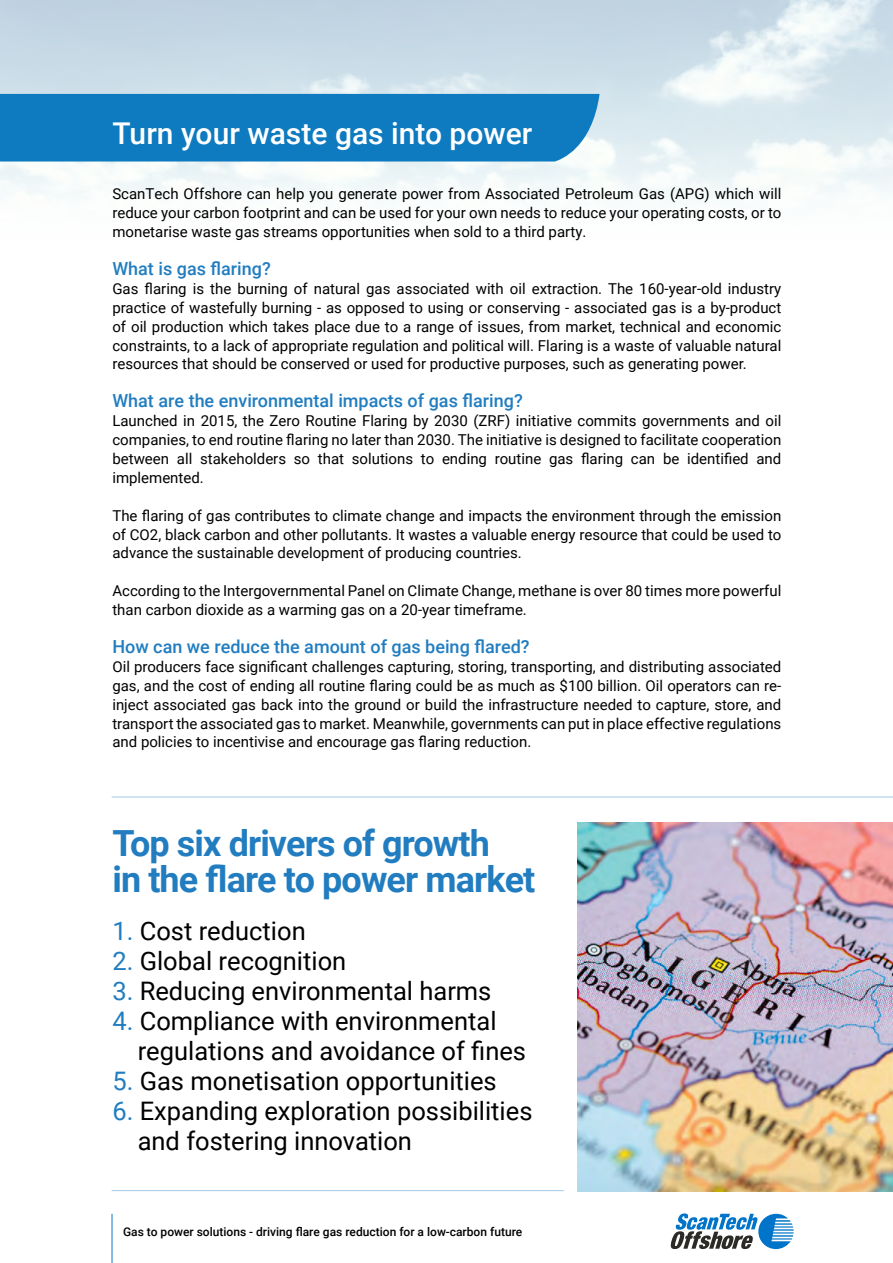
<style>
.page{position:relative;width:893px;height:1263px;background:#fff}
.page>*{position:absolute;margin:0;border:0;box-sizing:border-box;transform-origin:0 0}
.t1{font:700 36px/36px "Roboto";letter-spacing:-.025em;color:#217dc0}
.t2{font:500 30px "Roboto";color:#fff}
.t3{font:25.5px/30px "Roboto";color:#000}
.t4{font:500 18px "Roboto";color:#217dc0}
.t5{font:15px/18.9px "Roboto";color:#000;text-align:justify}
.t6{font:500 12px "Roboto";color:#000}
.s1{color:#217dc0}
</style>
<div class="page">
<hr style="left:892px;top:0;width:1px;height:822px;background:#1d142b">
<img style="left:577px;top:822px;width:316px;height:369px">
<hr style="left:112px;top:1214px;width:1px;height:49px;background:#0e7abf">
<svg style="left:671px;top:1213px;width:123px;height:36px"></svg>
<div style="left:0;top:94px;width:600px;height:68px;background:#0e7abf"></div>
<hr style="left:112px;top:1190px;width:452px;height:1px;background:#0e7abf">
<hr style="left:112px;top:797px;width:781px;height:1px;background:#0e7abf">
<h2 class="t2" style="left:112px;top:113px;width:422px">Turn your waste gas into power</h2>
<p class="t5" style="left:112px;top:184px;width:670px">ScanTech Offshore can help you generate power from Associated Petroleum Gas (APG) which will reduce your carbon footprint and can be used for your own needs to reduce your operating costs, or to monetarise waste gas streams opportunities when sold to a third party.</p>
<p class="t4" style="left:112px;top:256px;width:160px">What is gas flaring?</p>
<p class="t5" style="left:112px;top:278px;width:670px">Gas flaring is the burning of natural gas associated with oil extraction. The 160-year-old industry practice of wastefully burning - as opposed to using or conserving - associated gas is a by-product of oil production which takes place due to a range of issues, from market, technical and economic constraints, to a lack of appropriate regulation and political will. Flaring is a waste of valuable natural resources that should be conserved or used for productive purposes, such as generating power.</p>
<p class="t4" style="left:112px;top:388px;width:412px">What are the environmental impacts of gas flaring?</p>
<p class="t5" style="left:112px;top:411px;width:670px">Launched in 2015, the Zero Routine Flaring by 2030 (ZRF) initiative commits governments and oil companies, to end routine flaring no later than 2030. The initiative is designed to facilitate cooperation between all stakeholders so that solutions to ending routine gas flaring can be identified and implemented.</p>
<p class="t5" style="left:112px;top:505px;width:670px">The flaring of gas contributes to climate change and impacts the environment through the emission of CO2, black carbon and other pollutants. It wastes a valuable energy resource that could be used to advance the sustainable development of producing countries.</p>
<p class="t5" style="left:112px;top:581px;width:670px">According to the Intergovernmental Panel on Climate Change, methane is over 80 times more powerful than carbon dioxide as a warming gas on a 20-year timeframe.</p>
<p class="t4" style="left:112px;top:634px;width:419px">How can we reduce the amount of gas being flared?</p>
<p class="t5" style="left:112px;top:656px;width:670px">Oil producers face significant challenges capturing, storing, transporting, and distributing associated gas, and the cost of ending all routine flaring could be as much as $100 billion. Oil operators can re&shy;inject associated gas back into the ground or build the infrastructure needed to capture, store, and transport the associated gas to market. Meanwhile, governments can put in place effective regulations and policies to incentivise and encourage gas flaring reduction.</p>
<h1 class="t1" style="left:112px;top:824px;width:424px">Top six drivers of growth<br>in the flare to power market</h1>
<h3 class="t3" style="left:112px;top:915px;width:195px"><span class="s1">1.</span> Cost reduction</h3>
<h3 class="t3" style="left:112px;top:945px;width:235px"><span class="s1">2.</span> Global recognition</h3>
<h3 class="t3" style="left:112px;top:975px;width:381px"><span class="s1">3.</span> Reducing environmental harms</h3>
<h3 class="t3" style="left:138px;top:1005px;width:390px;text-indent:-25px"><span class="s1">4.</span> Compliance with environmental regulations and avoidance of fines</h3>
<h3 class="t3" style="left:112px;top:1065px;width:386px"><span class="s1">5.</span> Gas monetisation opportunities</h3>
<h3 class="t3" style="left:138px;top:1095px;width:396px;text-indent:-25px"><span class="s1">6.</span> Expanding exploration possibilities and fostering innovation</h3>
<p class="t6" style="left:123px;top:1223px;width:401px">Gas to power solutions - driving flare gas reduction for a low-carbon future</p>
</div>
